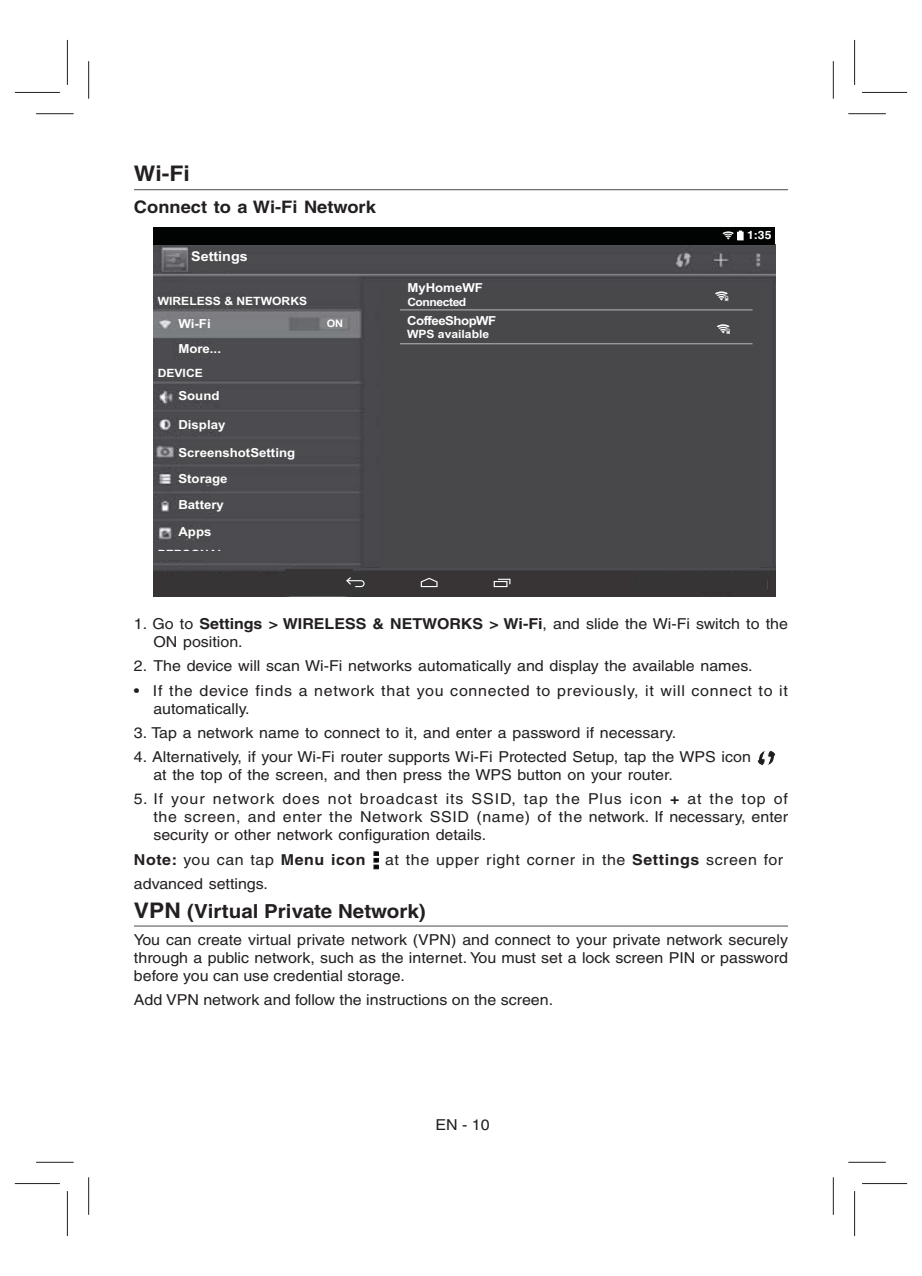
<style>
.page{position:relative;width:922px;height:1276px;background:#fff}
.page>*{position:absolute;margin:0;border:0;box-sizing:border-box;transform-origin:0 0}
.t1{font:700 21.5px "Helvetica";color:#231f20;scale:1.06 1}
.t2{font:700 19.25px "Helvetica";color:#231f20;scale:1.06 1}
.t3{font:700 17.25px "Helvetica";color:#231f20;scale:1.06 1}
.t4{font:15px/18px "Helvetica";color:#231f20;scale:1.06 1}
.t5{font:15px/18px "Helvetica";letter-spacing:.045em;color:#231f20;scale:1.06 1}
.t6{font:15px "Helvetica";letter-spacing:.035em;color:#231f20;scale:1.06 1}
.t7{font:700 15px "Helvetica";letter-spacing:.035em;color:#231f20;scale:1.06 1}
.t8{font:700 13.5px "Arial";color:#fff;scale:1.06 1}
.t9{font:700 12.5px/26.5px "Arial";color:#fff;scale:1.06 1}
.t10{font:700 12.5px "Arial";letter-spacing:-.035em;color:#fff;scale:1.06 1}
.t11{font:700 11.5px "Arial";color:#fff;scale:1.06 1}
.t12{font:700 11.5px "Arial";letter-spacing:-.035em;color:#fff;scale:1.06 1}
.t13{font:700 11.5px "Switzerland";color:#fff;scale:1.06 1}
.t14{font:700 10.25px "Arial";color:#fff;scale:1.06 1}
.s1{font-weight:700}
.s2{font-weight:400}
.s3{font-size:21.5px}
</style>
<div class="page">
<svg style="left:757px;top:750px;width:18px;height:16px"></svg>
<svg style="left:373px;top:851px;width:5px;height:18px"></svg>
<hr style="left:134px;top:925px;width:653px;height:1px;background:#696a6c">
<hr style="left:134px;top:189px;width:653px;height:1px;background:#696a6c">
<img style="left:153px;top:245px;width:621px;height:351px">
<div style="left:637px;top:573px;width:129px;height:18px;background:#363435"></div>
<div style="left:284px;top:569px;width:68px;height:27px;background:#363435"></div>
<div style="left:380px;top:287px;width:379px;height:280px;background:#484749"></div>
<hr style="left:400px;top:309px;width:352px;height:1px;background:#bbbdbf">
<hr style="left:400px;top:343px;width:352px;height:1px;background:#bbbdbf">
<div style="left:190px;top:256px;width:46px;height:14px;background:#4b4b4d"></div>
<div style="left:158px;top:299px;width:97px;height:8px;background:#4b4b4d"></div>
<div style="left:178px;top:319px;width:29px;height:9px;background:#7c7e81"></div>
<div style="left:327px;top:320px;width:14px;height:9px;background:#828386"></div>
<div style="left:179px;top:347px;width:34px;height:9px;background:#4b4b4d"></div>
<div style="left:158px;top:370px;width:30px;height:9px;background:#4b4b4d"></div>
<div style="left:179px;top:391px;width:33px;height:11px;background:#4b4b4d"></div>
<div style="left:179px;top:418px;width:38px;height:13px;background:#4b4b4d"></div>
<div style="left:179px;top:445px;width:90px;height:15px;background:#4b4b4d"></div>
<div style="left:179px;top:474px;width:40px;height:10px;background:#4b4b4d"></div>
<div style="left:179px;top:501px;width:37px;height:10px;background:#4b4b4d"></div>
<div style="left:177px;top:528px;width:29px;height:10px;background:#4b4b4d"></div>
<div style="left:158px;top:551px;width:47px;height:8px;background:#4b4b4d"></div>
<svg style="left:715px;top:291px;width:12px;height:10px"></svg>
<svg style="left:716px;top:324px;width:13px;height:9px"></svg>
<div style="left:164px;top:576px;width:123px;height:16px;background:#363435"></div>
<svg style="left:346px;top:577px;width:18px;height:10px"></svg>
<svg style="left:420px;top:578px;width:17px;height:9px"></svg>
<svg style="left:498px;top:579px;width:12px;height:5px"></svg>
<svg style="left:493px;top:581px;width:14px;height:6px"></svg>
<div style="left:153px;top:227px;width:621px;height:18px;background:#010202"></div>
<svg style="left:722px;top:230px;width:21px;height:10px"></svg>
<div style="left:153px;top:552px;width:73px;height:8px;background:#4b4b4d"></div>
<hr style="left:36px;top:113px;width:38px;height:1px;background:#231f20">
<hr style="left:848px;top:113px;width:37px;height:1px;background:#231f20">
<hr style="left:36px;top:1161px;width:38px;height:1px;background:#231f20">
<hr style="left:848px;top:1161px;width:37px;height:1px;background:#231f20">
<hr style="left:88px;top:61px;width:1px;height:38px;background:#231f20">
<hr style="left:88px;top:1177px;width:1px;height:37px;background:#231f20">
<hr style="left:832px;top:61px;width:1px;height:38px;background:#231f20">
<hr style="left:832px;top:1177px;width:1px;height:37px;background:#231f20">
<hr style="left:15px;top:92px;width:45px;height:1px;background:#231f20">
<hr style="left:861px;top:92px;width:45px;height:1px;background:#231f20">
<hr style="left:15px;top:1183px;width:45px;height:1px;background:#231f20">
<hr style="left:861px;top:1183px;width:45px;height:1px;background:#231f20">
<hr style="left:67px;top:40px;width:1px;height:45px;background:#231f20">
<hr style="left:67px;top:1191px;width:1px;height:45px;background:#231f20">
<hr style="left:853px;top:40px;width:1px;height:45px;background:#231f20">
<hr style="left:853px;top:1191px;width:1px;height:45px;background:#231f20">
<h1 class="t1" style="left:134px;top:165px;width:54px">Wi-Fi</h1>
<p class="t3" style="left:134px;top:200px;width:229px">Connect to a Wi-Fi Network</p>
<p class="t8" style="left:191px;top:251px;width:55px">Settings</p>
<p class="t11" style="left:158px;top:296px;width:142px">WIRELESS &amp; NETWORKS</p>
<p class="t9" style="left:178px;top:312px;width:32px">Wi-Fi</p>
<p class="t14" style="left:326px;top:320px;width:17px">ON</p>
<p class="t9" style="left:178px;top:337px;width:42px">More...</p>
<p class="t11" style="left:158px;top:369px;width:44px">DEVICE</p>
<p class="t9" style="left:178px;top:384px;width:40px">Sound</p>
<p class="t9" style="left:178px;top:413px;width:46px">Display</p>
<p class="t9" style="left:178px;top:440px;width:112px">ScreenshotSetting<br>Storage<br>Battery<br>Apps</p>
<p class="t11" style="left:158px;top:550px;width:65px">PERSONAL</p>
<p class="t9" style="left:407px;top:275px;width:73px">MyHomeWF</p>
<p class="t12" style="left:407px;top:297px;width:57px">Connected</p>
<p class="t10" style="left:407px;top:316px;width:86px">CoffeeShopWF</p>
<p class="t11" style="left:407px;top:330px;width:79px">WPS available</p>
<p class="t13" style="left:746px;top:228px;width:25px">1:35</p>
<p class="t4" style="left:153px;top:616px;width:600px;text-indent:-19px">1. Go to <span class="s1">Settings &gt; WIRELESS &amp; NETWORKS &gt; Wi-Fi</span>, and slide the Wi-Fi switch to the<br>ON position.</p>
<p class="t4" style="left:134px;top:658px;width:585px">2. The device will scan Wi-Fi networks automatically and display the available names.</p>
<p class="t5" style="left:153px;top:683px;width:600px;text-indent:-19px">• If the device finds a network that you connected to previously, it will connect to it automatically.</p>
<p class="t4" style="left:134px;top:725px;width:513px">3. Tap a network name to connect to it, and enter a password if necessary.</p>
<p class="t4" style="left:153px;top:749px;width:565px;text-indent:-19px">4. Alternatively, if your Wi-Fi router supports Wi-Fi Protected Setup, tap the WPS icon at the top of the screen, and then press the WPS button on your router.</p>
<p class="t4" style="left:153px;top:791px;width:600px;text-align:justify;text-indent:-19px">5. If your network does not broadcast its SSID, tap the Plus icon <span class="s1">+</span> at the top of the screen, and enter the Network SSID (name) of the network. If necessary, enter security or other network configuration details.</p>
<p class="t7" style="left:134px;top:854px;width:220px">Note: <span class="s2">you can tap</span> Menu icon</p>
<p class="t6" style="left:385px;top:854px;width:377px">at the upper right corner in the <span class="s1">Settings</span> screen for</p>
<p class="t4" style="left:134px;top:876px;width:128px">advanced settings.</p>
<p class="t2" style="left:134px;top:904px;width:276px"><span class="s3">VPN</span> (Virtual Private Network)</p>
<p class="t4" style="left:134px;top:932px;width:618px;text-align:justify">You can create virtual private network (VPN) and connect to your private network securely through a public network, such as the internet. You must set a lock screen PIN or password before you can use credential storage.</p>
<p class="t4" style="left:134px;top:992px;width:397px">Add VPN network and follow the instructions on the screen.</p>
<p class="t4" style="left:435px;top:1116px;width:53px">EN - 10</p>
</div>
